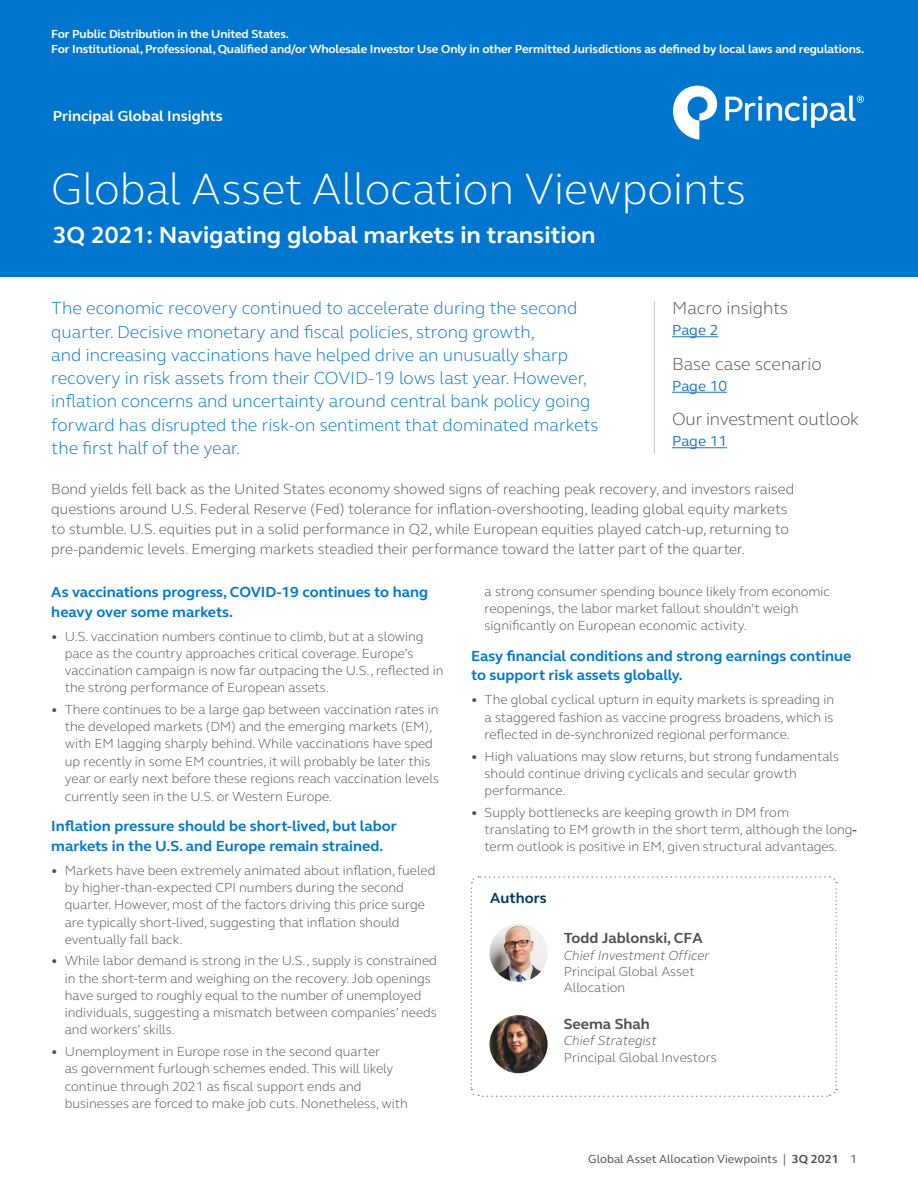
<style>
.page{position:relative;width:918px;height:1188px;background:#fff}
.page>*{position:absolute;margin:0;border:0;box-sizing:border-box;transform-origin:0 0}
.t1{font:300 45px "FS Elliot Pro";color:#fff}
.t2{font:700 24px "FS Elliot Pro";color:#fff}
.t3{font:300 18px/23.2px "FS Elliot Pro";color:#0076cf}
.Body{font:300 18px "FS Elliot Pro";letter-spacing:-.01em;color:#4d4e53}
.Body-2{font:300 15px/20.2px "FS Elliot Pro";color:#4d4e53}
.Content_header{font:700 15px/19.5px "FS Elliot Pro";color:#0076cf}
.Disclosures{font:700 15px "FS Elliot Pro";color:#4d4e53}
.t4{font:700 15px "FS Elliot Pro";color:#fff}
.Body-3{font:15px "FS Elliot Pro";color:#1e74bb}
.Content_header-2{font:700 15px "FS Elliot Pro";color:#003865}
.Disclosures-2{font:300 13.5px/17.2px "FS Elliot Pro";color:#4d4e53}
.t5{font:700 12px "FS Elliot Pro";letter-spacing:-.01em;color:#fff}
.t6{font:12px "FS Elliot Pro";color:#4d4e53}
.s1{font-style:italic}
.s2{font-weight:700}
</style>
<div class="page">
<div style="left:0;top:0;width:918px;height:276px;background:#0076cf"></div>
<svg style="left:673px;top:86px;width:44px;height:54px"></svg>
<svg style="left:725px;top:96px;width:139px;height:32px"></svg>
<hr style="left:654px;top:301px;width:1px;height:153px;background:#cbc8c8">
<hr style="left:672px;top:336px;width:46px;height:1px;background:#1e74bb">
<hr style="left:672px;top:392px;width:55px;height:1px;background:#1e74bb">
<hr style="left:672px;top:447px;width:55px;height:1px;background:#1e74bb">
<svg style="left:470px;top:876px;width:368px;height:221px"></svg>
<p class="t5" style="left:51px;top:25px;width:239px">For Public Distribution in the United States.</p>
<p class="t5" style="left:51px;top:41px;width:815px">For Institutional, Professional, Qualified and/or Wholesale Investor Use Only in other Permitted Jurisdictions as defined by local laws and regulations.</p>
<p class="t4" style="left:53px;top:106px;width:171px">Principal Global Insights</p>
<p class="t1" style="left:51px;top:159px;width:696px">Global Asset Allocation Viewpoints</p>
<p class="t2" style="left:53px;top:219px;width:544px">3Q 2021: Navigating global markets in transition</p>
<p class="Body" style="left:672px;top:296px;width:118px">Macro insights</p>
<p class="Body-3" style="left:672px;top:320px;width:48px">Page 2</p>
<p class="Body" style="left:672px;top:352px;width:151px">Base case scenario</p>
<p class="Body-3" style="left:672px;top:376px;width:56px">Page 10</p>
<p class="Body" style="left:672px;top:407px;width:188px">Our investment outlook</p>
<p class="Body-3" style="left:672px;top:431px;width:56px">Page 11</p>
<p class="Body-2" style="left:51px;top:478px;width:744px">Bond yields fell back as the United States economy showed signs of reaching peak recovery, and investors raised questions around U.S. Federal Reserve (Fed) tolerance for inflation-overshooting, leading global equity markets to stumble. U.S. equities put in a solid performance in Q2, while European equities played catch-up, returning to pre-pandemic levels. Emerging markets steadied their performance toward the latter part of the quarter.</p>
<p class="t3" style="left:51px;top:296px;width:549px">The economic recovery continued to accelerate during the second quarter. Decisive monetary and fiscal policies, strong growth,<br>and increasing vaccinations have helped drive an unusually sharp recovery in risk assets from their COVID-19 lows last year. However, inflation concerns and uncertainty around central bank policy going forward has disrupted the risk-on sentiment that dominated markets the first half of the year.</p>
<p class="Content_header" style="left:51px;top:582px;width:378px">As vaccinations progress, COVID-19 continues to hang heavy over some markets.</p>
<p class="Disclosures-2" style="left:65px;top:627px;width:380px;text-indent:-14px">• U.S. vaccination numbers continue to climb, but at a slowing pace as the country approaches critical coverage. Europe’s vaccination campaign is now far outpacing the U.S., reflected in the strong performance of European assets.</p>
<p class="Disclosures-2" style="left:65px;top:700px;width:376px;text-indent:-14px">• There continues to be a large gap between vaccination rates in the developed markets (DM) and the emerging markets (EM), with EM lagging sharply behind. While vaccinations have sped up recently in some EM countries, it will probably be later this year or early next before these regions reach vaccination levels currently seen in the U.S. or Western Europe.</p>
<p class="Content_header" style="left:51px;top:816px;width:347px">Inflation pressure should be short-lived, but labor markets in the U.S. and Europe remain strained.</p>
<p class="Disclosures-2" style="left:65px;top:861px;width:372px;text-indent:-14px">• Markets have been extremely animated about inflation, fueled by higher-than-expected CPI numbers during the second quarter. However, most of the factors driving this price surge are typically short-lived, suggesting that inflation should eventually fall back.</p>
<p class="Disclosures-2" style="left:65px;top:952px;width:374px;text-indent:-14px">• While labor demand is strong in the U.S., supply is constrained in the short-term and weighing on the recovery. Job openings have surged to roughly equal to the number of unemployed individuals, suggesting a mismatch between companies’ needs and workers’ skills.</p>
<p class="Disclosures-2" style="left:65px;top:1042px;width:344px;text-indent:-14px">• Unemployment in Europe rose in the second quarter<br>as government furlough schemes ended. This will likely continue through 2021 as fiscal support ends and businesses are forced to make job cuts. Nonetheless, with</p>
<p class="Disclosures-2" style="left:485px;top:582px;width:347px">a strong consumer spending bounce likely from economic reopenings, the labor market fallout shouldn’t weigh significantly on European economic activity.</p>
<p class="Content_header" style="left:471px;top:646px;width:382px">Easy financial conditions and strong earnings continue to support risk assets globally.</p>
<p class="Disclosures-2" style="left:485px;top:691px;width:351px;text-align:justify;text-indent:-14px">• The global cyclical upturn in equity markets is spreading in a staggered fashion as vaccine progress broadens, which is reflected in de-synchronized regional performance.</p>
<p class="Disclosures-2" style="left:485px;top:747px;width:356px;text-indent:-14px">• High valuations may slow returns, but strong fundamentals should continue driving cyclicals and secular growth performance.</p>
<p class="Disclosures-2" style="left:485px;top:803px;width:374px;text-indent:-14px">• Supply bottlenecks are keeping growth in DM from translating to EM growth in the short term, although the long&shy;term outlook is positive in EM, given structural advantages.</p>
<p class="Content_header-2" style="left:490px;top:888px;width:58px">Authors</p>
<p class="Disclosures" style="left:564px;top:928px;width:140px">Todd Jablonski, CFA</p>
<p class="Disclosures-2" style="left:564px;top:947px;width:147px;line-height:16px"><span class="s1">Chief Investment Officer<br></span>Principal Global Asset<br>Allocation</p>
<p class="Disclosures" style="left:564px;top:1014px;width:88px">Seema Shah</p>
<p class="Disclosures-2" style="left:564px;top:1032px;width:155px;line-height:16.2px"><span class="s1">Chief Strategist<br></span>Principal Global Investors</p>
<p class="t6" style="left:588px;top:1151px;width:270px">Global Asset Allocation Viewpoints | <span class="s2">3Q 2021</span> 1</p>
</div>
